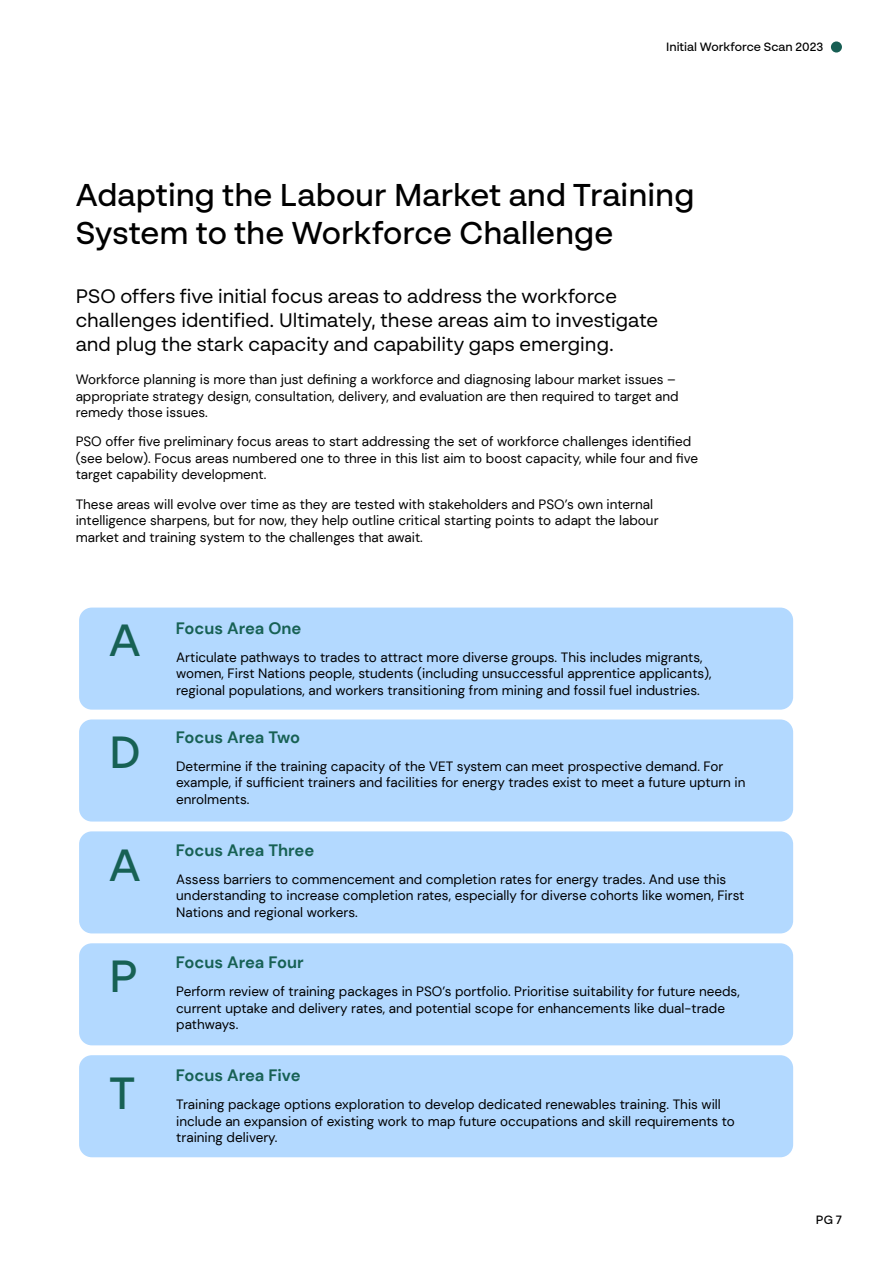
<style>
.page{position:relative;width:893px;height:1263px;background:#fff}
.page>*{position:absolute;margin:0;border:0;box-sizing:border-box;transform-origin:0 0}
.t1{font:500 45px "BR Sonoma";color:#176154}
.t2{font:500 31.5px/37.8px "BR Sonoma";color:#000}
.t3{font:19.5px/24px "BR Sonoma";color:#000}
.t4{font:700 16.5px "DM Sans";color:#176154}
.t5{font:13.5px/16.5px "DM Sans";color:#000}
.t6{font:500 12px "BR Sonoma";color:#000}
</style>
<div class="page">
<div style="left:831px;top:41px;width:11px;height:12px;background:#175e53;border-radius:50%"></div>
<div style="left:79px;top:608px;width:714px;height:102px;background:#b3d9ff;border-radius:13px"></div>
<div style="left:79px;top:719px;width:714px;height:102px;background:#b3d9ff;border-radius:13px"></div>
<div style="left:79px;top:831px;width:714px;height:102px;background:#b3d9ff;border-radius:13px"></div>
<div style="left:79px;top:943px;width:714px;height:102px;background:#b3d9ff;border-radius:13px"></div>
<div style="left:79px;top:1055px;width:714px;height:102px;background:#b3d9ff;border-radius:13px"></div>
<p class="t6" style="left:666px;top:39px;width:159px">Initial Workforce Scan 2023</p>
<h2 class="t2" style="left:76px;top:176px;width:620px">Adapting the Labour Market and Training<br>System to the Workforce Challenge</h2>
<h3 class="t3" style="left:76px;top:283px;width:584px">PSO offers five initial focus areas to address the workforce challenges identified. Ultimately, these areas aim to investigate and plug the stark capacity and capability gaps emerging.</h3>
<p class="t5" style="left:76px;top:371px;width:604px">Workforce planning is more than just defining a workforce and diagnosing labour market issues – appropriate strategy design, consultation, delivery, and evaluation are then required to target and remedy those issues.</p>
<p class="t5" style="left:76px;top:433px;width:624px">PSO offer five preliminary focus areas to start addressing the set of workforce challenges identified (see below). Focus areas numbered one to three in this list aim to boost capacity, while four and five target capability development.</p>
<p class="t5" style="left:76px;top:495px;width:584px">These areas will evolve over time as they are tested with stakeholders and PSO’s own internal intelligence sharpens, but for now, they help outline critical starting points to adapt the labour market and training system to the challenges that await.</p>
<h1 class="t1" style="left:109px;top:612px;width:33px">A</h1>
<p class="t4" style="left:176px;top:618px;width:127px">Focus Area One</p>
<p class="t5" style="left:176px;top:648px;width:537px">Articulate pathways to trades to attract more diverse groups. This includes migrants, women, First Nations people, students (including unsuccessful apprentice applicants), regional populations, and workers transitioning from mining and fossil fuel industries.</p>
<h1 class="t1" style="left:109px;top:724px;width:33px">D</h1>
<p class="t4" style="left:176px;top:727px;width:126px">Focus Area Two</p>
<p class="t5" style="left:176px;top:757px;width:571px">Determine if the training capacity of the VET system can meet prospective demand. For example, if sufficient trainers and facilities for energy trades exist to meet a future upturn in enrolments.</p>
<h1 class="t1" style="left:109px;top:837px;width:33px">A</h1>
<p class="t4" style="left:176px;top:840px;width:140px">Focus Area Three</p>
<p class="t5" style="left:176px;top:871px;width:570px">Assess barriers to commencement and completion rates for energy trades. And use this understanding to increase completion rates, especially for diverse cohorts like women, First<br>Nations and regional workers.</p>
<h1 class="t1" style="left:109px;top:948px;width:30px">P</h1>
<p class="t4" style="left:176px;top:952px;width:129px">Focus Area Four</p>
<p class="t5" style="left:176px;top:983px;width:565px">Perform review of training packages in PSO’s portfolio. Prioritise suitability for future needs, current uptake and delivery rates, and potential scope for enhancements like dual-trade pathways.</p>
<h1 class="t1" style="left:109px;top:1065px;width:28px">T</h1>
<p class="t4" style="left:176px;top:1065px;width:126px">Focus Area Five</p>
<p class="t5" style="left:176px;top:1096px;width:560px">Training package options exploration to develop dedicated renewables training. This will include an expansion of existing work to map future occupations and skill requirements to training delivery.</p>
<p class="t6" style="left:816px;top:1212px;width:27px">PG 7</p>
</div>
